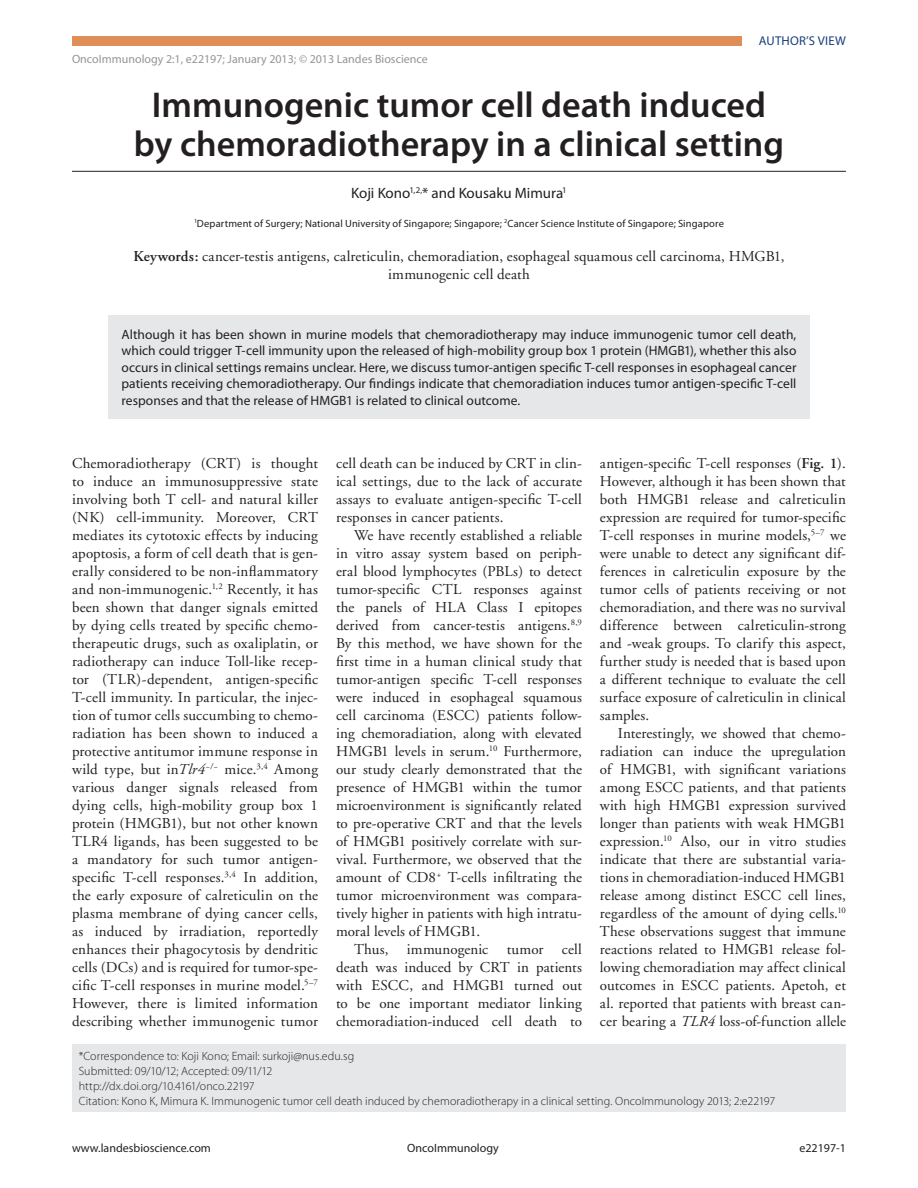
<style>
.page{position:relative;width:918px;height:1188px;background:#fff}
.page>*{position:absolute;margin:0;border:0;box-sizing:border-box;transform-origin:0 0}
.t1{font:600 36px/39px "Myriad Pro";color:#231f20;text-align:center}
.t2{font:15px/18px "Adobe Garamond";letter-spacing:.01em;color:#231f20;text-align:justify}
.t3{font:15px "Myriad Pro";letter-spacing:-.005em;color:#231f20}
.t4{font:13.5px/16.5px "Myriad Pro";letter-spacing:.005em;color:#231f20;text-align:justify}
.t5{font:12.75px "Myriad Pro";letter-spacing:.02em;color:#193f7c}
.t6{font:300 12px/15px "Myriad Pro";letter-spacing:.005em;color:#231f20}
.t7{font:12px "Myriad Pro";color:#939598}
.t8{font:12px "Myriad Pro";color:#231f20}
.t9{font:10.5px "Myriad Pro";letter-spacing:.015em;color:#231f20}
.s1{font-weight:600}
.s2{font-style:italic}
</style>
<div class="page">
<div style="left:72px;top:36px;width:669px;height:10px;background:#df8e57"></div>
<hr style="left:72px;top:171px;width:774px;height:1px;background:#231f20">
<div style="left:72px;top:1044px;width:774px;height:68px;background:#e6e7e9"></div>
<div style="left:108px;top:315px;width:702px;height:103px;background:#e6e7e9"></div>
<p class="t7" style="left:72px;top:52px;width:357px">OncoImmunology 2:1, e22197; January 2013; © 2013 Landes Bioscience</p>
<p class="t5" style="left:759px;top:32px;width:89px">Author’s View</p>
<h1 class="t1" style="left:134px;top:85px;width:652px">Immunogenic tumor cell death induced by chemoradiotherapy in a clinical setting</h1>
<p class="t3" style="left:351px;top:184px;width:217px">Koji Kono<sup>1,2,</sup>* and Kousaku Mimura<sup>1</sup></p>
<p class="t9" style="left:194px;top:217px;width:531px"><sup>1</sup>Department of Surgery; National University of Singapore; Singapore; <sup>2</sup>Cancer Science Institute of Singapore; Singapore</p>
<p class="t2" style="left:133px;top:248px;width:653px;text-align:center"><span class="s1">Keywords:</span> cancer-testis antigens, calreticulin, chemoradiation, esophageal squamous cell carcinoma, HMGB1, immunogenic cell death</p>
<p class="t4" style="left:122px;top:326px;width:676px">Although it has been shown in murine models that chemoradiotherapy may induce immunogenic tumor cell death, which could trigger T-cell immunity upon the released of high-mobility group box 1 protein (HMGB1), whether this also occurs in clinical settings remains unclear. Here, we discuss tumor-antigen specific T-cell responses in esophageal cancer patients receiving chemoradiotherapy. Our findings indicate that chemoradiation induces tumor antigen-specific T-cell responses and that the release of H MGB1 is related to clinical outcome.</p>
<p class="t2" style="left:72px;top:455px;width:248px">Chemoradiotherapy (CRT) is thought to induce an immunosuppressive state involving both T cell- and natural killer (NK) cell-immunity. Moreover, CRT mediates its cytotoxic effects by inducing apoptosis, a form of cell death that is gen&shy;erally considered to be non-inflammatory and non-immunogenic.<sup>1,2</sup> Recently, it has been shown that danger signals emitted by dying cells treated by specific chemo&shy;therapeutic drugs, such as oxaliplatin, or radiotherapy can induce Toll-like recep&shy;tor (TLR)-dependent, antigen-specific T-cell immunity. In particular, the injec&shy;tion of tumor cells succumbing to chemo&shy;radiation has been shown to induced a protective antitumor immune response in wild type, but in<span class="s2">Tlr4</span><sup>−/−</sup> mice.<sup>3,4</sup> Among various danger signals released from dying cells, high-mobility group box 1 protein (HMGB1), but not other known TLR4 ligands, has been suggested to be a mandatory for such tumor antigen&shy;specific T-cell responses.<sup>3,4</sup> In addition, the early exposure of calreticulin on the plasma membrane of dying cancer cells, as induced by irradiation, reportedly enhances their phagocytosis by dendritic cells (DCs) and is required for tumor-spe&shy;cific T-cell responses in murine model.<sup>5–7<br></sup>However, there is limited information describing whether immunogenic tumor</p>
<p class="t2" style="left:336px;top:455px;width:247px">cell death can be induced by CRT in clin&shy;ical settings, due to the lack of accurate assays to evaluate antigen-specific T-cell responses in cancer patients.</p>
<p class="t2" style="left:336px;top:527px;width:248px;text-indent:18px">We have recently established a reliable in vitro assay system based on periph&shy;eral blood lymphocytes (PBLs) to detect tumor-specific CTL responses against the panels of HLA Class I epitopes derived from cancer-testis antigens.<sup>8,9<br></sup>By this method, we have shown for the first time in a human clinical study that tumor-antigen specific T-cell responses were induced in esophageal squamous cell carcinoma (ESCC) patients follow&shy;ing chemoradiation, along with elevated HMGB1 levels in serum.<sup>10</sup> Furthermore, our study clearly demonstrated that the presence of HMGB1 within the tumor microenvironment is significantly related to pre-operative CRT and that the levels of HMGB1 positively correlate with sur&shy;vival. Furthermore, we observed that the amount of CD8<sup>+</sup> T-cells infiltrating the tumor microenvironment was compara&shy;tively higher in patients with high intratu&shy;moral levels of HMGB1.</p>
<p class="t2" style="left:336px;top:941px;width:247px;text-indent:18px">Thus, immunogenic tumor cell death was induced by CRT in patients with ESCC, and HMGB1 turned out to be one important mediator linking chemoradiation-induced cell death to</p>
<p class="t2" style="left:600px;top:455px;width:248px">antigen-specific T-cell responses (<span class="s1">Fig. 1</span>).<br>However, although it has been shown that both HMGB1 release and calreticulin expression are required for tumor-specific T-cell responses in murine models,<sup>5–7</sup> we were unable to detect any significant dif&shy;ferences in calreticulin exposure by the tumor cells of patients receiving or not chemoradiation, and there was no survival difference between calreticulin-strong and -weak groups. To clarify this aspect, further study is needed that is based upon a different technique to evaluate the cell surface exposure of calreticulin in clinical samples.</p>
<p class="t2" style="left:600px;top:725px;width:248px;text-indent:18px">Interestingly, we showed that chemo&shy;radiation can induce the upregulation of HMGB1, with significant variations among ESCC patients, and that patients with high HMGB1 expression survived longer than patients with weak HMGB1 expression.<sup>10</sup> Also, our in vitro studies indicate that there are substantial varia&shy;tions in chemoradiation-induced HMGB1 release among distinct ESCC cell lines, regardless of the amount of dying cells.<sup>10<br></sup>These observations suggest that immune reactions related to HMGB1 release fol&shy;lowing chemoradiation may affect clinical outcomes in ESCC patients. Apetoh, et al. reported that patients with breast can&shy;cer bearing a <span class="s2">TLR4</span> loss-of-function allele</p>
<p class="t6" style="left:79px;top:1048px;width:698px">*Correspondence to: Koji Kono; Email: surkoji@nus.edu.sg<br>Submitted: 09/10/12; Accepted: 09/11/12<br>http://dx.doi.org/10.4161/onco.22197<br>Citation: Kono K, Mimura K. Immunogenic tumor cell death induced by chemoradiotherapy in a clinical setting. OncoImmunology 2013; 2:e22197</p>
<p class="t8" style="left:72px;top:1141px;width:140px">www.landesbioscience.com</p>
<p class="t8" style="left:407px;top:1141px;width:93px">OncoImmunology</p>
<p class="t8" style="left:799px;top:1141px;width:48px">e22197-1</p>
</div>
